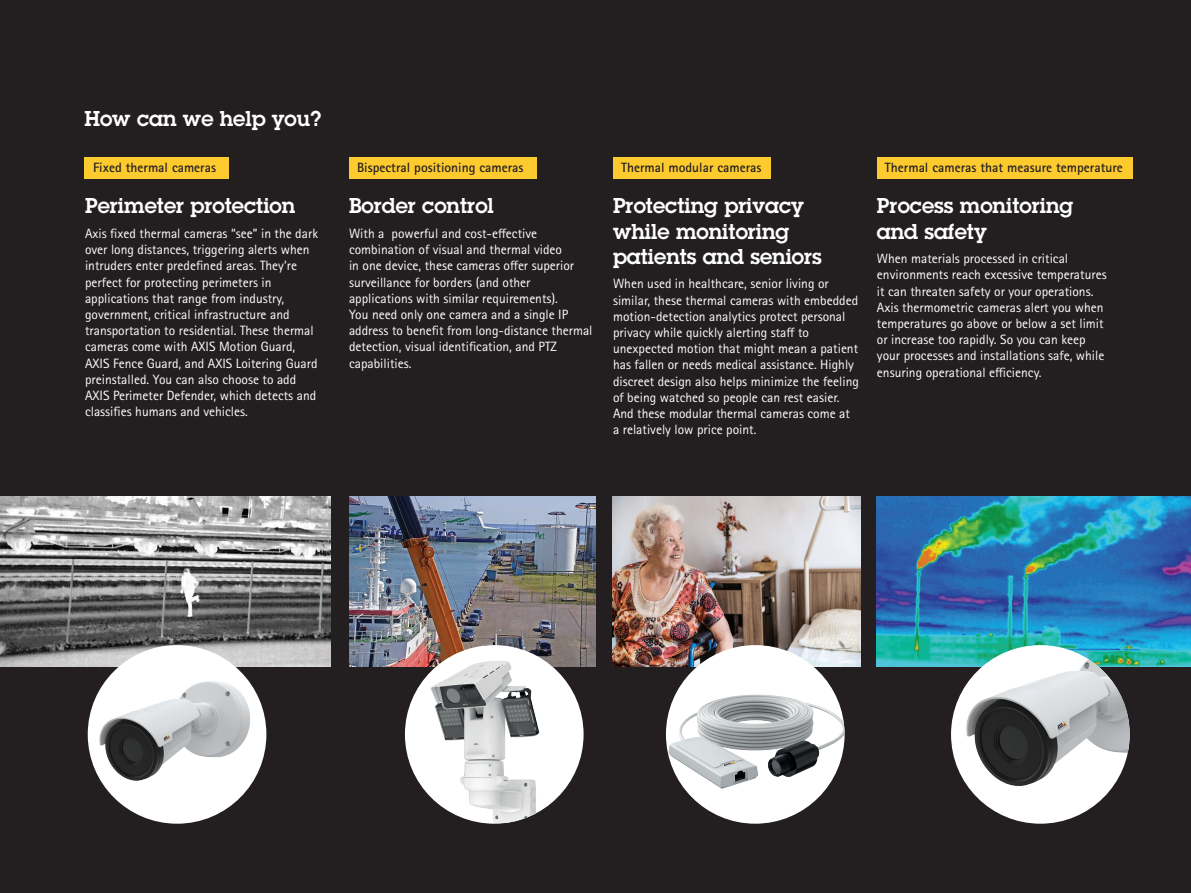
<style>
.page{position:relative;width:1191px;height:893px;background:#231f20}
.page>*{position:absolute;margin:0;border:0;box-sizing:border-box;transform-origin:0 0}
.t1{font:600 21px/25.2px "Lubalin Graph ECG";color:#fff}
.t2{font:13.5px/16.2px "Rotis Sans Serif Pro";color:#fff}
.t3{font:700 13.5px "Rotis Sans Serif Pro";color:#231f20}
</style>
<div class="page">
<img style="left:0;top:496px;width:330px;height:170px">
<img style="left:349px;top:496px;width:246px;height:170px">
<img style="left:612px;top:496px;width:248px;height:170px">
<img style="left:877px;top:496px;width:314px;height:170px">
<img style="left:88px;top:645px;width:178px;height:169px">
<img style="left:951px;top:645px;width:178px;height:179px;border-radius:89px">
<img style="left:405px;top:645px;width:178px;height:179px;border-radius:89px">
<img style="left:666px;top:645px;width:178px;height:179px;border-radius:89px">
<div style="left:85px;top:157px;width:144px;height:22px;background:#fecb2f"></div>
<div style="left:349px;top:157px;width:187px;height:22px;background:#fecb2f"></div>
<div style="left:877px;top:157px;width:255px;height:22px;background:#fecb2f"></div>
<div style="left:613px;top:157px;width:157px;height:22px;background:#fecb2f"></div>
<p class="t1" style="left:85px;top:106px;width:238px">How can we help you?</p>
<p class="t3" style="left:93px;top:159px;width:124px">Fixed thermal cameras</p>
<p class="t1" style="left:85px;top:194px;width:212px">Perimeter protection</p>
<p class="t2" style="left:85px;top:225px;width:234px">Axis fixed thermal cameras “see” in the dark over long distances, triggering alerts when intruders enter predefined areas. They’re perfect for protecting perimeters in applications that range from industry, government, critical infrastructure and transportation to residential. These thermal cameras come with AXIS Motion Guard, AXIS Fence Guard, and AXIS Loitering Guard preinstalled. You can also choose to add AXIS Perimeter Defender, which detects and classifies humans and vehicles.</p>
<p class="t3" style="left:357px;top:159px;width:168px">Bispectral positioning cameras</p>
<p class="t1" style="left:349px;top:194px;width:146px">Border control</p>
<p class="t2" style="left:349px;top:225px;width:245px">With a powerful and cost-effective combination of visual and thermal video<br>in one device, these cameras offer superior surveillance for borders (and other applications with similar requirements).<br>You need only one camera and a single IP address to benefit from long-distance thermal detection, visual identification, and PTZ capabilities.</p>
<p class="t3" style="left:621px;top:159px;width:142px">Thermal modular cameras</p>
<p class="t1" style="left:613px;top:194px;width:210px">Protecting privacy while monitoring patients and seniors</p>
<p class="t2" style="left:613px;top:276px;width:247px">When used in healthcare, senior living or similar, these thermal cameras with embedded motion-detection analytics protect personal privacy while quickly alerting staff to unexpected motion that might mean a patient has fallen or needs medical assistance. Highly discreet design also helps minimize the feeling of being watched so people can rest easier.<br>And these modular thermal cameras come at a relatively low price point.</p>
<p class="t3" style="left:885px;top:159px;width:239px">Thermal cameras that measure temperature</p>
<p class="t1" style="left:877px;top:194px;width:198px">Process monitoring and safety</p>
<p class="t2" style="left:877px;top:251px;width:231px">When materials processed in critical environments reach excessive temperatures it can threaten safety or your operations.<br>Axis thermometric cameras alert you when temperatures go above or below a set limit or increase too rapidly. So you can keep your processes and installations safe, while ensuring operational efficiency.</p>
</div>
